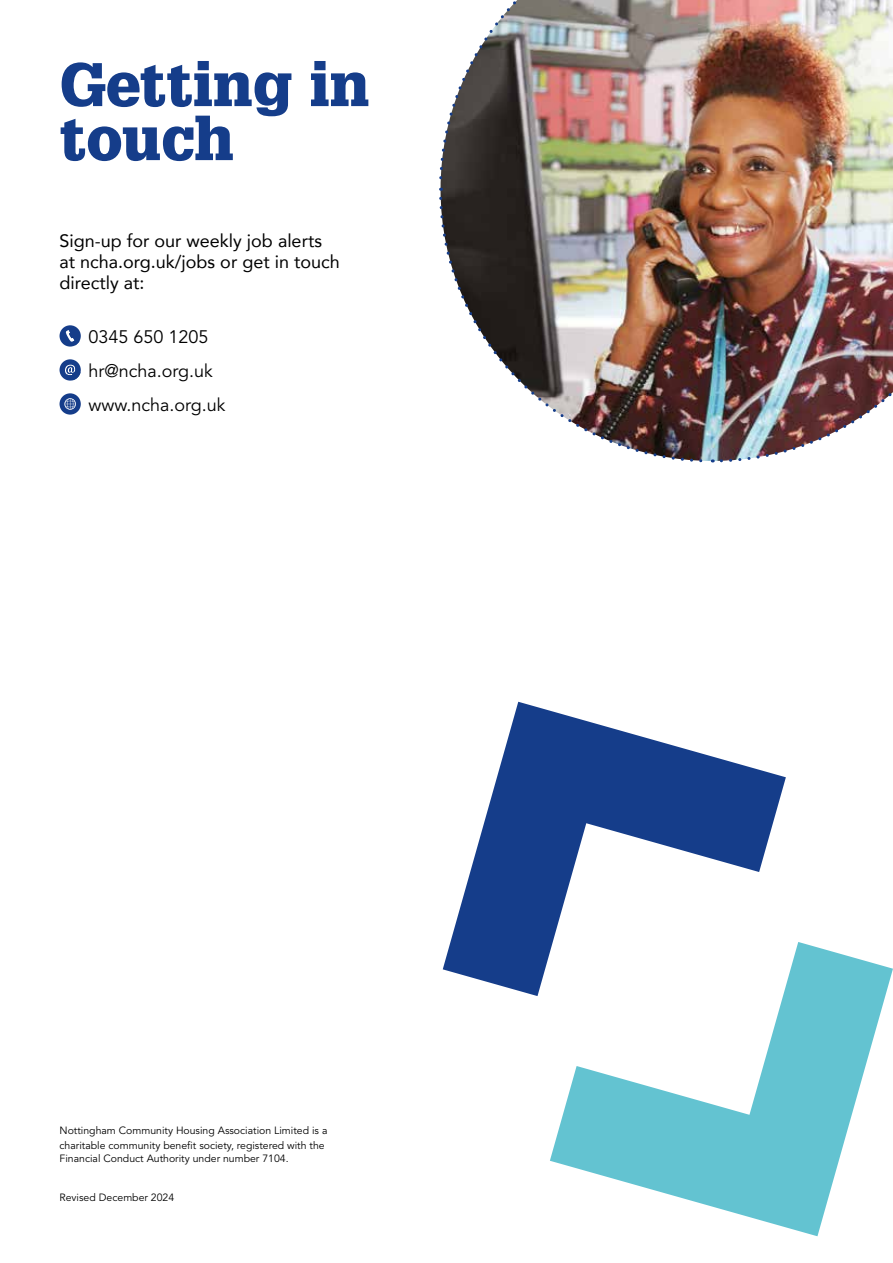
<style>
.page{position:relative;width:893px;height:1263px;background:#fff}
.page>*{position:absolute;margin:0;border:0;box-sizing:border-box;transform-origin:0 0}
.t1{font:900 60px/54px "Glypha LT Std";color:#153d8a}
.t2{font:18px/21px "Avenir";color:#000}
.t3{font:18px/34px "Avenir LT Std";color:#000}
.t4{font:10.5px/15px "Avenir LT Std";color:#000}
</style>
<div class="page">
<svg style="left:550px;top:942px;width:343px;height:294px;fill:#63c3d1"></svg>
<svg style="left:443px;top:702px;width:343px;height:294px"></svg>
<div style="left:60px;top:325px;width:21px;height:22px;background:#153d8a;border-radius:50%"></div>
<svg style="left:66px;top:330px;width:14px;height:15px"></svg>
<div style="left:60px;top:359px;width:21px;height:22px;background:#153d8a;border-radius:50%"></div>
<svg style="left:65px;top:365px;width:15px;height:15px"></svg>
<div style="left:60px;top:393px;width:21px;height:22px;background:#153d8a;border-radius:50%"></div>
<svg style="left:64px;top:398px;width:12px;height:12px"></svg>
<img style="left:441px;top:0;width:277px;height:461px">
<img style="left:718px;top:191px;width:175px;height:272px">
<img style="left:439px;top:0;width:267px;height:188px">
<img style="left:439px;top:195px;width:272px;height:268px">
<img style="left:712px;top:0;width:181px;height:191px">
<h1 class="t1" style="left:60px;top:58px;width:312px">Getting in touch</h1>
<h2 class="t2" style="left:60px;top:229px;width:282px">Sign-up for our weekly job alerts at ncha.org.uk/jobs or get in touch directly at:</h2>
<h2 class="t3" style="left:88px;top:320px;width:139px">0345 650 1205 hr@ncha.org.uk www.ncha.org.uk</h2>
<p class="t4" style="left:60px;top:1123px;width:269px">Nottingham Community Housing Association Limited is a charitable community benefit society, registered with the</p>
<p class="t4" style="left:60px;top:1151px;width:231px">Financial Conduct Authority under number 7104.</p>
<p class="t4" style="left:60px;top:1190px;width:116px">Revised December 2024</p>
</div>
